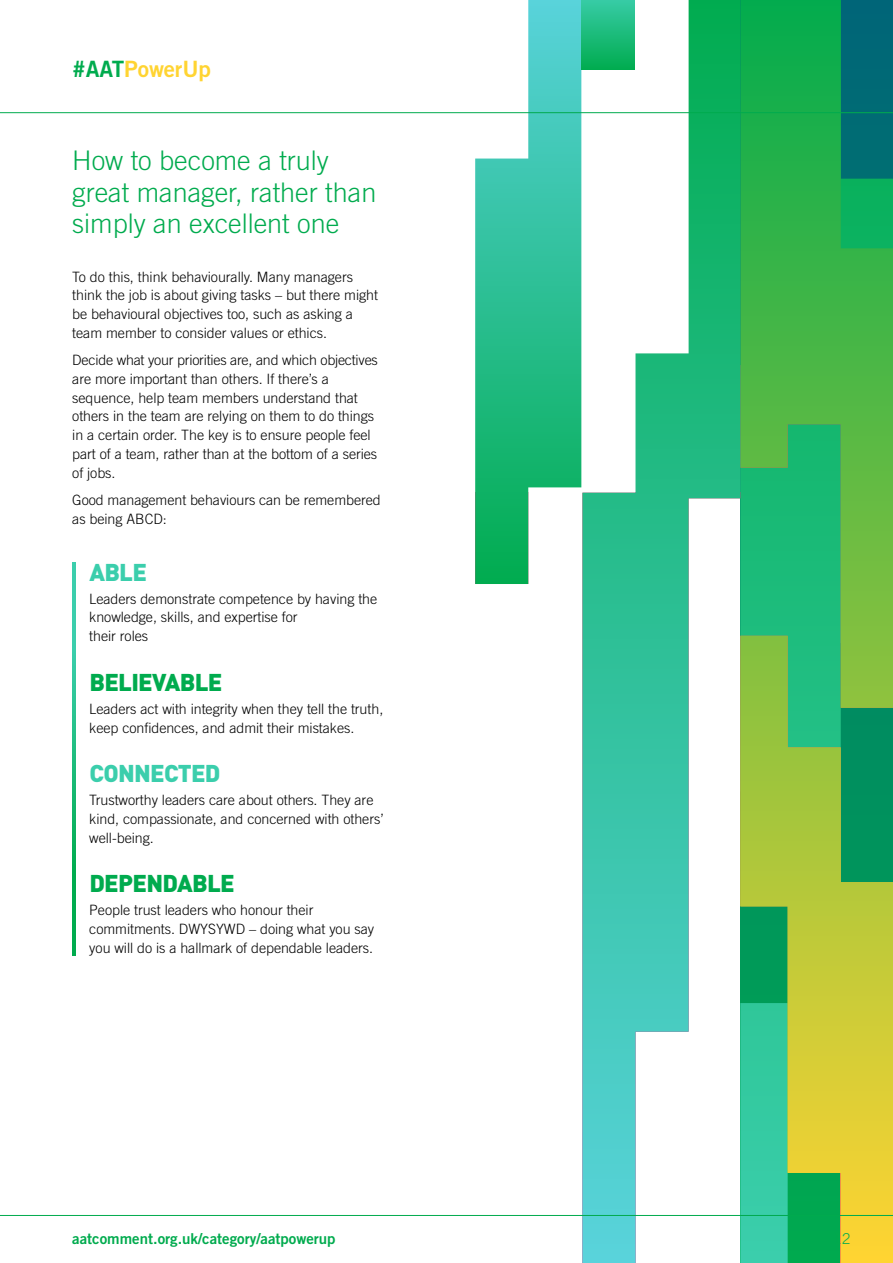
<style>
.page{position:relative;width:893px;height:1263px;background:#fff}
.page>*{position:absolute;margin:0;border:0;box-sizing:border-box;transform-origin:0 0}
.t1{font:300 27px/31.5px "Trade Gothic";color:#00ab4e}
.t2{font:900 24px "DINOT";letter-spacing:-.03em;color:#00ab4e}
.t3{font:900 24px "DINOT";letter-spacing:-.03em;color:#3bceac}
.t4{font:22.5px "Trade Gothic Bold Two";letter-spacing:-.005em;color:#ffd432}
.t5{font:15px "Trade Gothic Bold Two";color:#00ab4e}
.t6{font:300 15px "Trade Gothic";color:#00ab4e}
.t7{font:300 14.25px/18.8px "Trade Gothic";letter-spacing:-.005em;color:#000}
.s1{color:#00ab4e}
</style>
<div class="page">
<svg style="left:740px;top:0;width:153px;height:1263px;background:#55b653"></svg>
<svg style="left:582px;top:0;width:158px;height:1263px"></svg>
<svg style="left:475px;top:0;width:106px;height:584px"></svg>
<div style="left:581px;top:0;width:53px;height:69px;background:linear-gradient(to bottom,#37cba5,#01ac50)"></div>
<hr style="left:0;top:112px;width:893px;height:1px;background:#00ab4e">
<hr style="left:0;top:1215px;width:893px;height:1px;background:#00ab4e">
<svg style="left:72px;top:562px;width:3px;height:393px"></svg>
<h3 class="t4" style="left:72px;top:55px;width:140px"><span class="s1">#AAT</span>PowerUp</h3>
<p class="t1" style="left:72px;top:144px;width:306px">How to become a truly great manager, rather than simply an excellent one</p>
<p class="t7" style="left:72px;top:267px;width:307px">To do this, think behaviourally. Many managers think the job is about giving tasks – but there might be behavioural objectives too, such as asking a team member to consider values or ethics.</p>
<p class="t7" style="left:72px;top:351px;width:307px">Decide what your priorities are, and which objectives are more important than others. If there’s a sequence, help team members understand that others in the team are relying on them to do things in a certain order. The key is to ensure people feel part of a team, rather than at the bottom of a series of jobs.</p>
<p class="t7" style="left:72px;top:490px;width:310px">Good management behaviours can be remembered as being ABCD:</p>
<p class="t3" style="left:89px;top:553px;width:59px">ABLE</p>
<p class="t7" style="left:89px;top:589px;width:289px">Leaders demonstrate competence by having the knowledge, skills, and expertise for<br>their roles</p>
<p class="t2" style="left:89px;top:663px;width:135px">BELIEVABLE</p>
<p class="t7" style="left:89px;top:699px;width:295px">Leaders act with integrity when they tell the truth, keep confdences, and admit their mistakes.</p>
<p class="t3" style="left:89px;top:754px;width:133px">CONNECTED</p>
<p class="t7" style="left:89px;top:790px;width:296px">Trustworthy leaders care about others. They are kind, compassionate, and concerned with others’ well-being.</p>
<p class="t2" style="left:89px;top:864px;width:147px">DEPENDABLE</p>
<p class="t7" style="left:89px;top:900px;width:286px">People trust leaders who honour their commitments. DWYSYWD – doing what you say you will do is a hallmark of dependable leaders.</p>
<p class="t5" style="left:72px;top:1229px;width:265px">aatcomment.org.uk/category/aatpowerup</p>
<p class="t6" style="left:834px;top:1229px;width:18px">12</p>
</div>
